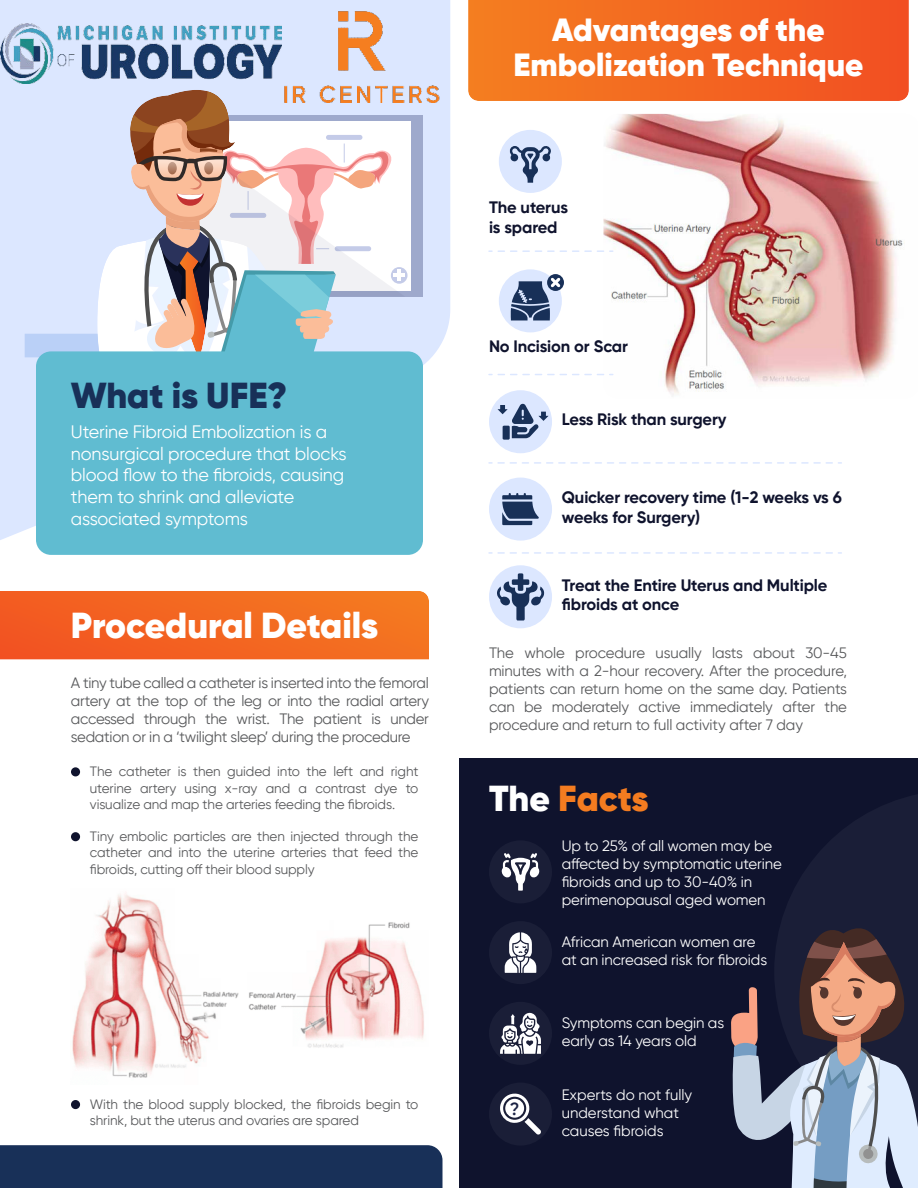
<style>
.page{position:relative;width:918px;height:1188px;background:#fff}
.page>*{position:absolute;margin:0;border:0;box-sizing:border-box;transform-origin:0 0}
.t1{font:900 36px "Gilroy";color:#fff}
.t2{font:900 36px "Gilroy";color:#183058}
.t3{font:900 36px "Gilroy";color:#f47c20}
.t4{font:900 31.95px/34.7px "Gilroy";color:#fff;text-align:center}
.t5{font:18px/21.6px "Gilroy";letter-spacing:-.01em;color:#fff}
.t6{font:600 17.55px "Gilroy";color:#1b2244}
.t7{font:700 16.5px/19.8px "Gilroy";letter-spacing:-.01em;color:#0f132d}
.t8{font:15px/18px "Gilroy";letter-spacing:-.02em;color:#58595b;text-align:justify}
.t9{font:15px/18px "Gilroy";letter-spacing:-.01em;color:#fff}
.t10{font:13.5px/16.2px "Gilroy";letter-spacing:-.01em;color:#58595b;text-align:justify}
.s1{color:#fff}
</style>
<div class="page">
<svg style="left:0;top:591px;width:429px;height:69px;background:#f36823"></svg>
<div style="left:0;top:1145px;width:442px;height:43px;background:#183058"></div>
<svg style="left:0;top:0;width:450px;height:540px;background:#e0eafe"></svg>
<div style="left:190px;top:115px;width:232px;height:182px;background:#9ea9cc"></div>
<div style="left:194px;top:122px;width:216px;height:169px;background:#fff"></div>
<svg style="left:391px;top:267px;width:17px;height:17px"></svg>
<svg style="left:468px;top:0;width:441px;height:101px;background:#f36621"></svg>
<img style="left:603px;top:114px;width:302px;height:281px">
<div style="left:499px;top:130px;width:63px;height:63px;background:#dce7ff;border-radius:50%"></div>
<div style="left:459px;top:759px;width:459px;height:429px;background:#0f132d"></div>
<svg style="left:783px;top:795px;width:135px;height:123px;fill:#1a1e37"></svg>
<div style="left:489px;top:840px;width:63px;height:63px;background:#1a1e37;border-radius:50%"></div>
<div style="left:489px;top:921px;width:63px;height:63px;background:#1a1e37;border-radius:50%"></div>
<div style="left:489px;top:1002px;width:63px;height:63px;background:#1a1e37;border-radius:50%"></div>
<div style="left:489px;top:1083px;width:63px;height:63px;background:#1a1e37;border-radius:50%"></div>
<svg style="left:25px;top:90px;width:380px;height:322px"></svg>
<div style="left:499px;top:269px;width:63px;height:63px;background:#dce7ff;border-radius:50%"></div>
<div style="left:489px;top:390px;width:63px;height:63px;background:#dce7ff;border-radius:50%"></div>
<div style="left:489px;top:478px;width:63px;height:63px;background:#dce7ff;border-radius:50%"></div>
<div style="left:489px;top:565px;width:63px;height:63px;background:#dce7ff;border-radius:50%"></div>
<div style="left:36px;top:351px;width:387px;height:204px;background:#60bcd1;border-radius:15px"></div>
<svg style="left:502px;top:493px;width:37px;height:32px"></svg>
<img style="left:72px;top:893px;width:352px;height:185px">
<div style="left:71px;top:767px;width:9px;height:9px;background:#0f132d;border-radius:50%"></div>
<div style="left:71px;top:832px;width:9px;height:9px;background:#0f132d;border-radius:50%"></div>
<div style="left:71px;top:1100px;width:9px;height:9px;background:#0f132d;border-radius:50%"></div>
<svg style="left:498px;top:462px;width:343px;height:2px"></svg>
<svg style="left:498px;top:250px;width:115px;height:2px"></svg>
<svg style="left:498px;top:374px;width:115px;height:1px"></svg>
<svg style="left:498px;top:552px;width:343px;height:2px"></svg>
<svg style="left:510px;top:146px;width:41px;height:37px"></svg>
<svg style="left:547px;top:274px;width:17px;height:17px"></svg>
<svg style="left:511px;top:278px;width:49px;height:42px"></svg>
<svg style="left:498px;top:404px;width:51px;height:36px"></svg>
<svg style="left:497px;top:573px;width:47px;height:48px"></svg>
<svg style="left:731px;top:918px;width:187px;height:270px"></svg>
<svg style="left:505px;top:932px;width:31px;height:41px"></svg>
<svg style="left:502px;top:853px;width:37px;height:38px"></svg>
<svg style="left:500px;top:1013px;width:41px;height:41px"></svg>
<svg style="left:500px;top:1093px;width:41px;height:42px"></svg>
<div style="left:505px;top:1099px;width:19px;height:19px;background:#fff;border-radius:50%"></div>
<img style="left:283px;top:10px;width:157px;height:92px">
<img style="left:0;top:24px;width:281px;height:59px">
<h2 class="t4" style="left:513px;top:15px;width:352px">Advantages of the<br>Embolization Technique</h2>
<p class="t7" style="left:489px;top:198px;width:81px">The uterus is spared</p>
<h1 class="t2" style="left:71px;top:379px;width:218px">What is UFE?</h1>
<p class="t5" style="left:71px;top:422px;width:277px">Uterine Fibroid Embolization is a nonsurgical procedure that blocks blood flow to the fibroids, causing them to shrink and alleviate associated symptoms</p>
<h1 class="t1" style="left:71px;top:609px;width:309px">Procedural Details</h1>
<p class="t8" style="left:71px;top:675px;width:360px">A tiny tube called a catheter is inserted into the femoral artery at the top of the leg or into the radial artery accessed through the wrist. The patient is under sedation or in a ‘twilight sleep’ during the procedure</p>
<p class="t10" style="left:90px;top:764px;width:330px">The catheter is then guided into the left and right uterine artery using x-ray and a contrast dye to visualize and map the arteries feeding the fibroids.</p>
<p class="t10" style="left:90px;top:829px;width:330px">Tiny embolic particles are then injected through the catheter and into the uterine arteries that feed the fibroids, cutting off their blood supply</p>
<p class="t7" style="left:489px;top:337px;width:140px">No Incision or Scar</p>
<p class="t7" style="left:562px;top:411px;width:166px">Less Risk than surgery</p>
<p class="t7" style="left:562px;top:488px;width:281px">Quicker recovery time (1-2 weeks vs 6 weeks for Surgery)</p>
<p class="t7" style="left:562px;top:576px;width:267px">Treat the Entire Uterus and Multiple fibroids at once</p>
<p class="t8" style="left:489px;top:643px;width:360px">The whole procedure usually lasts about 30-45 minutes with a 2-hour recovery. After the procedure, patients can return home on the same day. Patients can be moderately active immediately after the procedure and return to full activity after 7 day</p>
<h1 class="t3" style="left:489px;top:782px;width:161px"><span class="s1">The</span> Facts</h1>
<p class="t9" style="left:562px;top:837px;width:222px">Up to 25% of all women may be affected by symptomatic uterine fibroids and up to 30-40% in perimenopausal aged women</p>
<p class="t9" style="left:562px;top:934px;width:207px">African American women are at an increased risk for fibroids</p>
<p class="t10" style="left:90px;top:1096px;width:330px">With the blood supply blocked, the fibroids begin to shrink, but the uterus and ovaries are spared</p>
<p class="t6" style="left:510px;top:1101px;width:11px">?</p>
<p class="t9" style="left:562px;top:1014px;width:164px">Symptoms can begin as early as 14 years old</p>
<p class="t9" style="left:562px;top:1086px;width:132px">Experts do not fully understand what causes fibroids</p>
</div>
